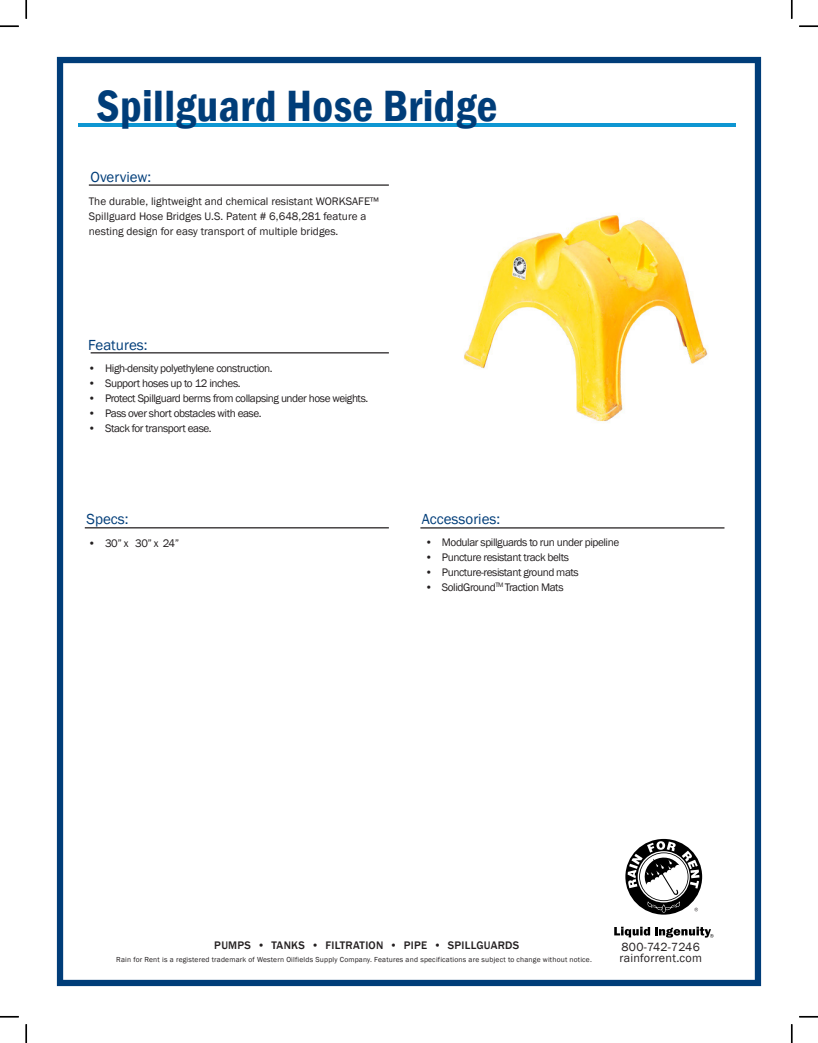
<style>
.page{position:relative;width:818px;height:1043px;background:#fff}
.page>*{position:absolute;margin:0;border:0;box-sizing:border-box;transform-origin:0 0}
.t1{font:600 condensed 45px "Franklin Gothic";letter-spacing:.01em;color:#003d79}
.t2{font:15px "Franklin Gothic";color:#003d79}
.t3{font:12.12px/11.2px "Franklin Gothic";letter-spacing:.02em;color:#231f20}
.t4{font:11.25px "Franklin Gothic";letter-spacing:-.04em;color:#231f20}
.t5{font:11.25px/15px "Franklin Gothic";color:#231f20}
.t6{font:500 11.25px "Franklin Gothic";letter-spacing:.025em;color:#231f20}
.t7{font:7.5px "Franklin Gothic";letter-spacing:.025em;color:#231f20}
</style>
<div class="page">
<div style="left:57px;top:57px;width:704px;height:929px;border:6px solid #003d79"></div>
<hr style="left:78px;top:123px;width:657px;height:4px;background:#0e96d2">
<img style="left:464px;top:215px;width:244px;height:207px">
<hr style="left:89px;top:184px;width:300px;height:2px;background:#231f20">
<hr style="left:91px;top:352px;width:298px;height:1px;background:#231f20">
<hr style="left:85px;top:527px;width:304px;height:1px;background:#231f20">
<hr style="left:420px;top:527px;width:304px;height:1px;background:#231f20">
<svg style="left:625px;top:839px;width:77px;height:75px"></svg>
<svg style="left:614px;top:926px;width:99px;height:11px"></svg>
<svg style="left:0;top:25px;width:19px;height:2px"></svg>
<svg style="left:799px;top:25px;width:19px;height:2px"></svg>
<svg style="left:0;top:1015px;width:19px;height:2px"></svg>
<svg style="left:799px;top:1015px;width:19px;height:2px"></svg>
<svg style="left:25px;top:0;width:2px;height:19px"></svg>
<svg style="left:25px;top:1024px;width:2px;height:18px"></svg>
<svg style="left:790px;top:0;width:2px;height:19px"></svg>
<svg style="left:790px;top:1024px;width:2px;height:18px"></svg>
<h1 class="t1" style="left:97px;top:88px;width:402px">Spillguard Hose Bridge</h1>
<h2 class="t2" style="left:91px;top:171px;width:62px">Overview:</h2>
<p class="t5" style="left:89px;top:194px;width:291px">The durable, lightweight and chemical resistant WORKSAFE™<br>Spillguard Hose Bridges U.S. Patent # 6,648,281 feature a nesting design for easy transport of multiple bridges.</p>
<h2 class="t2" style="left:88px;top:339px;width:61px">Features:</h2>
<p class="t4" style="left:88px;top:364px;width:186px">• High-density polyethylene construction.</p>
<p class="t4" style="left:88px;top:379px;width:154px">• Support hoses up to 12 inches.</p>
<p class="t4" style="left:88px;top:394px;width:281px">• Protect Spillguard berms from collapsing under hose weights.</p>
<p class="t4" style="left:88px;top:409px;width:175px">• Pass over short obstacles with ease.</p>
<p class="t4" style="left:88px;top:424px;width:125px">• Stack for transport ease.</p>
<h2 class="t2" style="left:87px;top:513px;width:44px">Specs:</h2>
<p class="t4" style="left:88px;top:539px;width:93px">• 30” x 30” x 24”</p>
<h2 class="t2" style="left:422px;top:513px;width:80px">Accessories:</h2>
<p class="t4" style="left:425px;top:537px;width:196px">• Modular spillguards to run under pipeline</p>
<p class="t4" style="left:425px;top:552px;width:145px">• Puncture resistant track belts</p>
<p class="t4" style="left:425px;top:567px;width:155px">• Puncture-resistant ground mats</p>
<p class="t4" style="left:425px;top:582px;width:140px">• SolidGround<sup>TM</sup> Traction Mats</p>
<p class="t6" style="left:214px;top:938px;width:306px">PUMPS • TANKS • FILTRATION • PIPE • SPILLGUARDS</p>
<p class="t7" style="left:116px;top:956px;width:477px">Rain for Rent is a registered trademark of Western Oilfields Supply Company. Features and specifications are subject to change without notice.</p>
<p class="t3" style="left:619px;top:941px;width:84px">800-742-7246 rainforrent.com</p>
</div>
